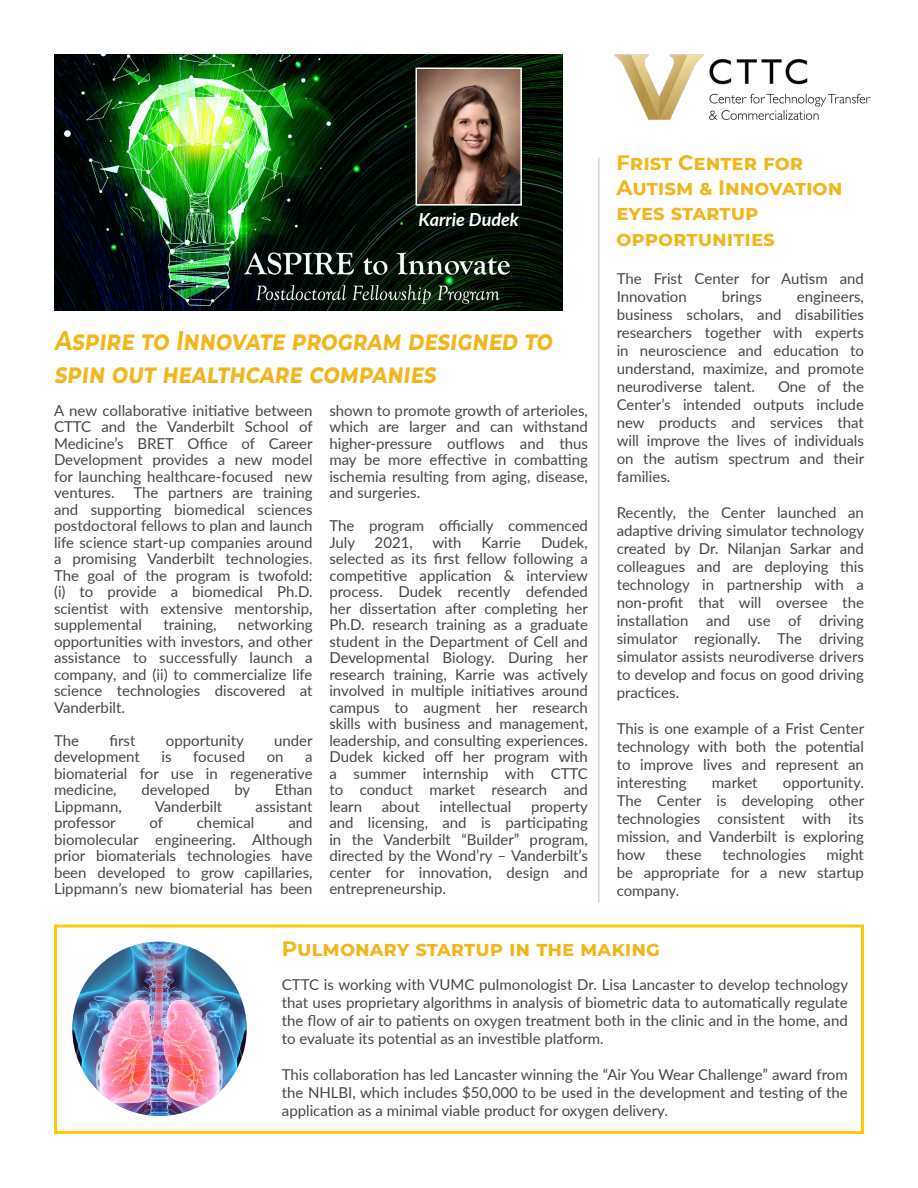
<style>
.page{position:relative;width:918px;height:1188px;background:#fff}
.page>*{position:absolute;margin:0;border:0;box-sizing:border-box;transform-origin:0 0}
.t1{font:700 27px/32.4px "Montserrat";color:#f1b61b;scale:.85 1}
.t2{font:700 21px/25.2px "Montserrat";color:#f1b61b}
.Body_Text__Regular{font:italic 700 18px "Lato";color:#fff}
.Body_Text{font:15px/18px "Lato";color:#454647;text-align:justify}
.Intro_Text_2{font:15px/16.5px "Lato";color:#454647;text-align:justify}
</style>
<div class="page">
<img style="left:54px;top:54px;width:509px;height:257px">
<hr style="left:598px;top:158px;width:1px;height:745px;background:#bcbdc0">
<img style="left:419px;top:71px;width:100px;height:132px">
<div style="left:416px;top:68px;width:106px;height:138px;border:2px solid #fff"></div>
<img style="left:72px;top:942px;width:175px;height:174px;border-radius:87px">
<img style="left:614px;top:54px;width:257px;height:66px">
<div style="left:54px;top:924px;width:810px;height:210px;border:3px solid #feca0a"></div>
<p class="Body_Text__Regular" style="left:418px;top:206px;width:102px">Karrie Dudek</p>
<p class="t1" style="left:54px;top:323px;width:593px">Aspire to Innovate program designed to spin out healthcare companies</p>
<p class="Intro_Text_2" style="left:54px;top:402px;width:260px">A new collaborative initiative between CTTC and the Vanderbilt School of Medicine’s BRET Office of Career Development provides a new model for launching healthcare-focused new ventures.</p>
<p class="Intro_Text_2" style="left:54px;top:484px;width:260px;text-indent:79px">The partners are training and supporting biomedical sciences postdoctoral fellows to plan and launch life science start-up companies around a promising Vanderbilt technologies.<br>The goal of the program is twofold: (i) to provide a biomedical Ph.D. scientist with extensive mentorship, supplemental</p>
<p class="Intro_Text_2" style="left:54px;top:616px;width:260px;text-indent:184px">networking opportunities with investors, and other assistance to successfully launch a company, and (ii) to commercialize life science technologies discovered at Vanderbilt.</p>
<p class="Intro_Text_2" style="left:54px;top:732px;width:27px">The</p>
<p class="Intro_Text_2" style="left:110px;top:732px;width:27px">first</p>
<p class="Intro_Text_2" style="left:166px;top:732px;width:80px">opportunity</p>
<p class="Intro_Text_2" style="left:274px;top:732px;width:40px">under</p>
<p class="Intro_Text_2" style="left:54px;top:748px;width:87px">development</p>
<p class="Intro_Text_2" style="left:162px;top:748px;width:12px">is</p>
<p class="Intro_Text_2" style="left:193px;top:748px;width:53px">focused</p>
<p class="Intro_Text_2" style="left:267px;top:748px;width:18px">on</p>
<p class="Intro_Text_2" style="left:163px;top:616px;width:55px">training,</p>
<p class="Intro_Text_2" style="left:54px;top:748px;width:260px;text-indent:251px">a biomaterial for use in regenerative medicine,</p>
<p class="Intro_Text_2" style="left:141px;top:781px;width:70px">developed</p>
<p class="Intro_Text_2" style="left:234px;top:781px;width:17px">by</p>
<p class="Intro_Text_2" style="left:275px;top:781px;width:39px">Ethan</p>
<p class="Intro_Text_2" style="left:54px;top:798px;width:70px">Lippmann,</p>
<p class="Intro_Text_2" style="left:155px;top:798px;width:69px">Vanderbilt</p>
<p class="Intro_Text_2" style="left:256px;top:798px;width:59px">assistant</p>
<p class="Intro_Text_2" style="left:54px;top:814px;width:63px">professor</p>
<p class="Intro_Text_2" style="left:149px;top:814px;width:15px">of</p>
<p class="Intro_Text_2" style="left:197px;top:814px;width:59px">chemical</p>
<p class="Intro_Text_2" style="left:54px;top:814px;width:260px;text-indent:234px">and biomolecular engineering. Although prior biomaterials technologies have been developed to grow capillaries, Lippmann’s new biomaterial has been</p>
<p class="Intro_Text_2" style="left:329px;top:402px;width:260px">shown to promote growth of arterioles, which are larger and can withstand higher-pressure outflows and thus may be more effective in combatting ischemia resulting from aging, disease, and surgeries.</p>
<p class="Body_Text" style="left:329px;top:517px;width:260px;line-height:16.5px">The program officially commenced<br>July</p>
<p class="Body_Text" style="left:329px;top:534px;width:260px;line-height:16.5px;text-indent:212px">Dudek, selected as its first fellow following a competitive application &amp; interview process. Dudek recently defended her dissertation after completing her Ph.D. research training as a graduate student in the Department of Cell and Developmental Biology. During her research training, Karrie was actively involved in multiple initiatives around campus to augment her research skills with business and management, leadership, and consulting experiences.<br>Dudek kicked off her program with a summer internship with CTTC to conduct market research and learn</p>
<p class="Body_Text" style="left:375px;top:533px;width:40px">2021,</p>
<p class="Body_Text" style="left:432px;top:533px;width:31px">with</p>
<p class="Body_Text" style="left:481px;top:533px;width:41px">Karrie</p>
<p class="Body_Text" style="left:382px;top:797px;width:40px">about</p>
<p class="Body_Text" style="left:439px;top:797px;width:73px">intellectual</p>
<p class="Body_Text" style="left:329px;top:798px;width:260px;line-height:16.5px;text-indent:202px">property and licensing, and is participating in the Vanderbilt “Builder” program, directed by the Wond’ry – Vanderbilt’s center for innovation, design and entrepreneurship.</p>
<p class="t2" style="left:616px;top:149px;width:227px">Frist Center for<br>Autism &amp; Innovation eyes startup opportunities</p>
<p class="Body_Text" style="left:617px;top:269px;width:249px">The Frist Center for Autism and<br>Innovation</p>
<p class="Body_Text" style="left:722px;top:287px;width:42px">brings</p>
<p class="Body_Text" style="left:617px;top:287px;width:249px;text-indent:180px">engineers, business scholars, and disabilities researchers together with experts in neuroscience and education to understand, maximize, and promote neurodiverse talent.</p>
<p class="Body_Text" style="left:617px;top:377px;width:249px;text-indent:161px">One of the Center’s intended outputs include new products and services that will improve the lives of individuals on the autism spectrum and their families.</p>
<p class="Body_Text" style="left:617px;top:503px;width:249px">Recently, the Center launched an adaptive driving simulator technology created by Dr. Nilanjan Sarkar and colleagues and are deploying this technology in partnership with a non-profit that will oversee the installation and use of driving simulator regionally. The driving simulator assists neurodiverse drivers to develop and focus on good driving practices.</p>
<p class="Body_Text" style="left:617px;top:719px;width:249px">This is one example of a Frist Center technology with both the potential to improve lives and represent an interesting</p>
<p class="Body_Text" style="left:712px;top:773px;width:47px">market</p>
<p class="Body_Text" style="left:617px;top:773px;width:249px;text-indent:166px">opportunity.<br>The Center is developing other technologies consistent with its mission, and Vanderbilt is exploring how</p>
<p class="Body_Text" style="left:617px;top:845px;width:249px;text-indent:210px">might be appropriate for a new startup company.</p>
<p class="Body_Text" style="left:666px;top:845px;width:38px">these</p>
<p class="Body_Text" style="left:722px;top:845px;width:85px">technologies</p>
<p class="t2" style="left:282px;top:935px;width:380px">Pulmonary startup in the making</p>
<p class="Body_Text" style="left:282px;top:975px;width:568px">CTTC is working with VUMC pulmonologist Dr. Lisa Lancaster to develop technology that uses proprietary algorithms in analysis of biometric data to automatically regulate the flow of air to patients on oxygen treatment both in the clinic and in the home, and to evaluate its potential as an investible platform.</p>
<p class="Body_Text" style="left:282px;top:1065px;width:567px">This collaboration has led Lancaster winning the “Air You Wear Challenge” award from the NHLBI, which includes $50,000 to be used in the development and testing of the application as a minimal viable product for oxygen delivery.</p>
</div>
